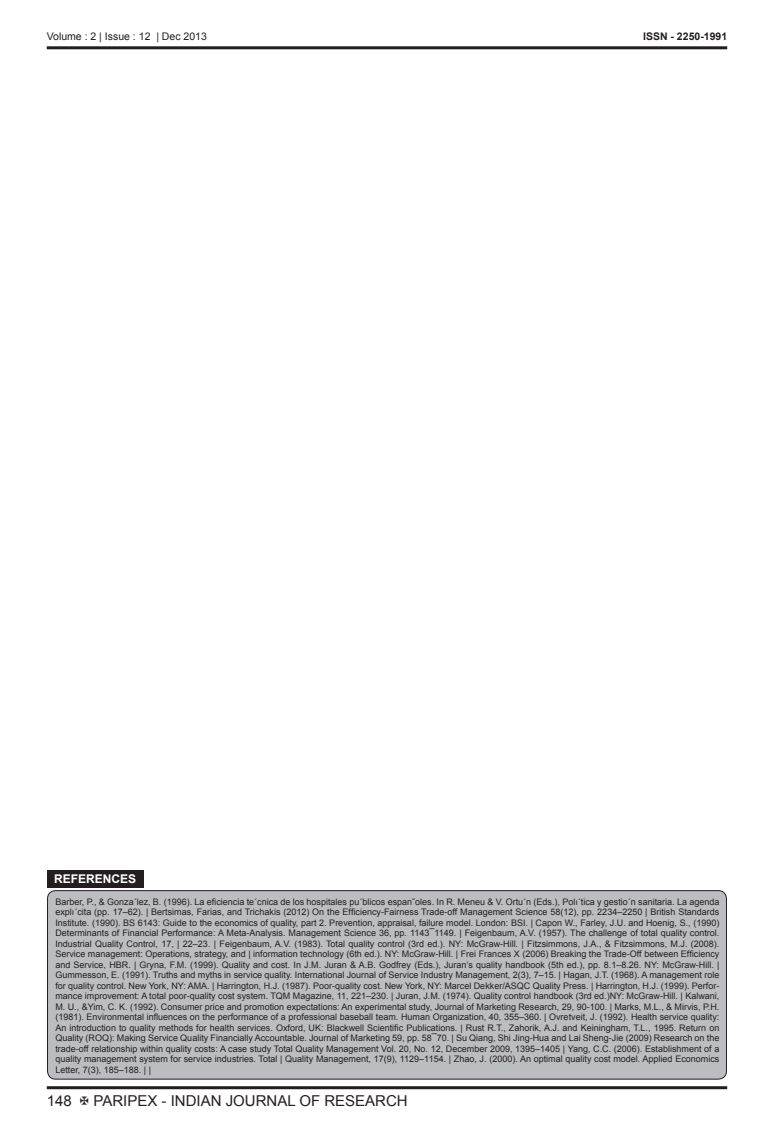
<style>
.page{position:relative;width:774px;height:1136px;background:#fff}
.page>*{position:absolute;margin:0;border:0;box-sizing:border-box;transform-origin:0 0}
.t1{font:15px "Arial";color:#231f20}
.t2{font:700 12px "Arial";color:#fff}
.t3{font:10.5px "Arial";color:#231f20}
.t4{font:700 10.5px "Arial";color:#231f20}
.t5{font:9px/10.5px "Arial";color:#231f20;text-align:justify}
</style>
<div class="page">
<hr style="left:47px;top:46px;width:680px;height:3px;background:#231f20">
<hr style="left:47px;top:1086px;width:680px;height:3px;background:#231f20">
<div style="left:48px;top:890px;width:678px;height:188px;background:#bcbdc0;border-radius:8px"></div>
<div style="left:47px;top:890px;width:680px;height:189px;border:1px solid #231f20;border-radius:8px"></div>
<div style="left:47px;top:869px;width:96px;height:18px;background:#231f20"></div>
<p class="t3" style="left:47px;top:33px;width:162px">Volume : 2 | Issue : 12 | Dec 2013</p>
<p class="t4" style="left:643px;top:33px;width:86px">ISSN - 2250-1991</p>
<h2 class="t2" style="left:54px;top:874px;width:84px">REFERENCES</h2>
<p class="t5" style="left:55px;top:896px;width:665px">Barber, P., &amp; Gonza´lez, B. (1996). La eficiencia te´cnica de los hospitales pu´blicos espan˜oles. In R. Meneu &amp; V. Ortu´n (Eds.), Polı´tica y gestio´n sanitaria. La agenda explı´cita (pp. 17–62). | Bertsimas, Farias, and Trichakis (2012) On the Efficiency-Fairness Trade-off Management Science 58(12), pp. 2234–2250 | British Standards Institute. (1990). BS 6143: Guide to the economics of quality, part 2. Prevention, appraisal, failure model. London: BSI. | Capon W., Farley, J.U. and Hoenig, S., (1990)<br>Determinants of Financial Performance: A Meta-Analysis. Management Science 36, pp. 1143¯1149. | Feigenbaum, A.V. (1957). The challenge of total quality control.<br>Industrial Quality Control, 17, | 22–23. | Feigenbaum, A.V. (1983). Total quality control (3rd ed.). NY: McGraw-Hill. | Fitzsimmons, J.A., &amp; Fitzsimmons, M.J. (2008).<br>Service management: Operations, strategy, and | information technology (6th ed.). NY: McGraw-Hill. | Frei Frances X (2006) Breaking the Trade-Off between Efficiency and Service, HBR. | Gryna, F.M. (1999). Quality and cost. In J.M. Juran &amp; A.B. Godfrey (Eds.), Juran’s quality handbook (5th ed.), pp. 8.1–8.26. NY: McGraw-Hill. | Gummesson, E. (1991). Truths and myths in service quality. International Journal of Service Industry Management, 2(3), 7–15. | Hagan, J.T. (1968). A management role for quality control. New York, NY: AMA. | Harrington, H.J. (1987). Poor-quality cost. New York, NY: Marcel Dekker/ASQC Quality Press. | Harrington, H.J. (1999). Perfor&shy;mance improvement: A total poor-quality cost system. TQM Magazine, 11, 221–230. | Juran, J.M. (1974). Quality control handbook (3rd ed.)NY: McGraw-Hill. | Kalwani, M. U., &amp;Yim, C. K. (1992). Consumer price and promotion expectations: An experimental study, Journal of Marketing Research, 29, 90-100. | Marks, M.L., &amp; Mirvis, P.H. (1981). Environmental influences on the performance of a professional baseball team. Human Organization, 40, 355–360. | Ovretveit, J. (1992). Health service quality:<br>An introduction to quality methods for health services. Oxford, UK: Blackwell Scientific Publications. | Rust R.T., Zahorik, A.J. and Keiningham, T.L., 1995. Return on Quality (ROQ): Making Service Quality Financially Accountable. Journal of Marketing 59, pp. 58¯70. | Su Qiang, Shi Jing-Hua and Lai Sheng-Jie (2009) Research on the trade-off relationship within quality costs: A case study Total Quality Management Vol. 20, No. 12, December 2009, 1395–1405 | Yang, C.C. (2006). Establishment of a quality management system for service industries. Total | Quality Management, 17(9), 1129–1154. | Zhao, J. (2000). An optimal quality cost model. Applied Economics Letter, 7(3), 185–188. | |</p>
<h1 class="t1" style="left:47px;top:1090px;width:27px">148</h1>
<h1 class="t1" style="left:93px;top:1094px;width:316px">PARIPEX - INDIAN JOURNAL OF RESEARCH</h1>
</div>
